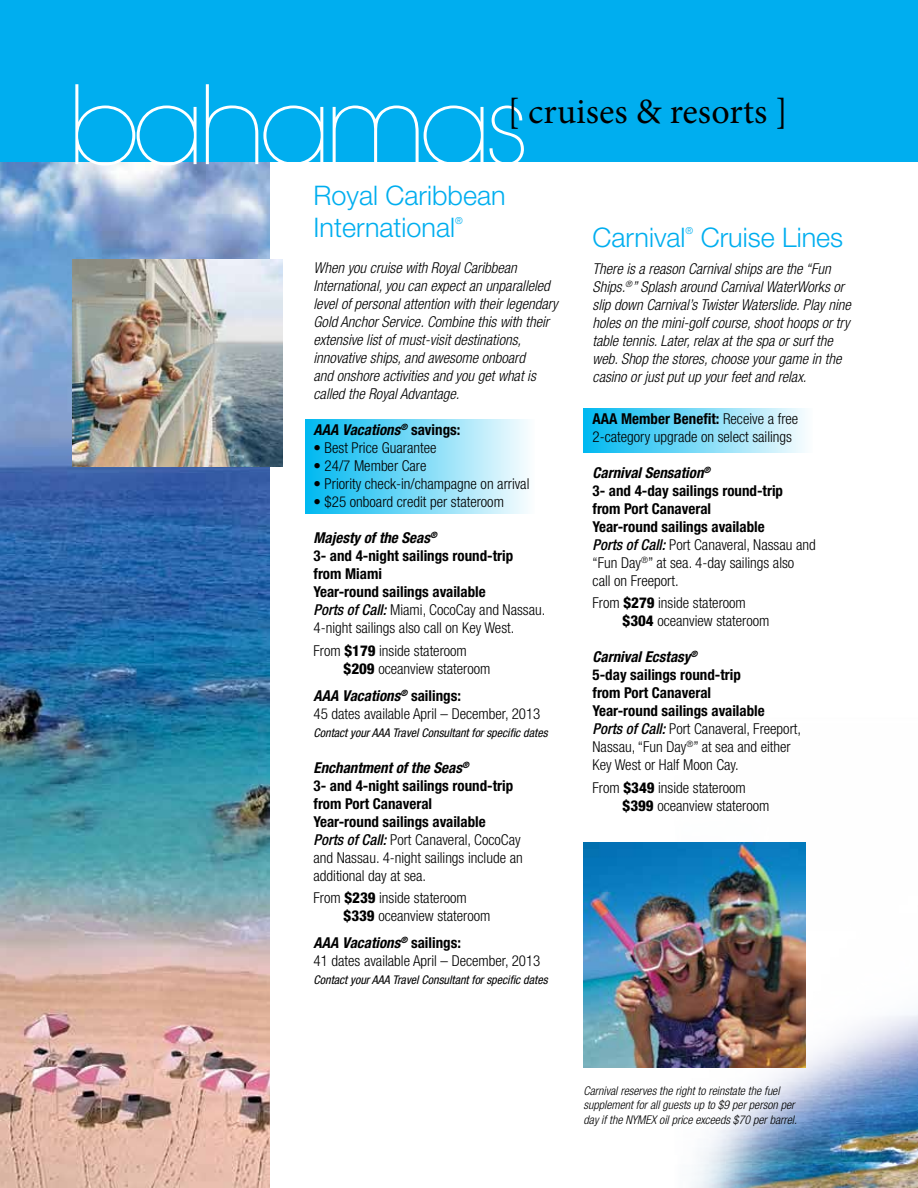
<style>
.page{position:relative;width:918px;height:1188px;background:#fff}
.page>*{position:absolute;margin:0;border:0;box-sizing:border-box;transform-origin:0 0}
.t1{font:200 108px "ITC Avant Garde Std";letter-spacing:-.07em;color:#fff}
.t2{font:36px "Minion Pro";color:#000}
.t3{font:300 27px/32.4px "Helvetica Neue LT Std";color:#00aeef}
.t4{font:300 condensed 15px/18px "Helvetica Neue LT Std";color:#000}
.t5{font:italic 300 condensed 15px/18px "Helvetica Neue LT Std";color:#000}
.t6{font:700 condensed 15px/18px "Helvetica Neue LT Std";color:#000}
.t7{font:italic 700 condensed 15px "Helvetica Neue LT Std";color:#000}
.t8{font:italic 300 condensed 12px/14.4px "Helvetica Neue LT Std";color:#000}
.t9{font:italic condensed 12px "Helvetica Neue LT Std";color:#000}
.t10{font:300 9.6px "Helvetica Neue LT Std";color:#00aeef}
.s1{font-style:normal}
.s2{font-style:italic}
.s3{font-weight:500;font-style:italic}
.s4{font-weight:300}
.s5{font-weight:800}
.s6{font-weight:700;font-style:italic}
.s7{font-weight:700}
</style>
<div class="page">
<img style="left:624px;top:1011px;width:294px;height:177px">
<img style="left:0;top:162px;width:270px;height:1026px">
<div style="left:0;top:0;width:918px;height:162px;background:#00aeef"></div>
<img style="left:72px;top:259px;width:211px;height:208px">
<img style="left:584px;top:842px;width:222px;height:225px">
<div style="left:306px;top:419px;width:229px;height:95px;background:linear-gradient(to right,#00b9f1,#fcfefe)"></div>
<div style="left:584px;top:408px;width:229px;height:45px;background:linear-gradient(to right,#00b9f1,#fcfefe)"></div>
<h1 class="t1" style="left:67px;top:62px;width:465px">bahamas</h1>
<h3 class="t3" style="left:314px;top:179px;width:194px">Royal Caribbean<br>International</h3>
<h2 class="t2" style="left:508px;top:87px;width:282px">[ cruises &amp; resorts ]</h2>
<p class="t10" style="left:455px;top:215px;width:9px">®</p>
<p class="t5" style="left:314px;top:260px;width:246px">When you cruise with Royal Caribbean International, you can expect an unparalleled level of personal attention with their legendary Gold Anchor Service. Combine this with their extensive list of must-visit destinations, innovative ships, and awesome onboard<br>and onshore activities and you get what is called the Royal Advantage.</p>
<p class="t7" style="left:314px;top:421px;width:148px">AAA Vacations<sup>®</sup> <span class="s1">savings:</span></p>
<p class="t4" style="left:314px;top:439px;width:124px">• Best Price Guarantee</p>
<p class="t4" style="left:314px;top:457px;width:114px">• 24/7 Member Care</p>
<p class="t4" style="left:314px;top:475px;width:217px">• Priority check-in/champagne on arrival</p>
<p class="t4" style="left:314px;top:493px;width:192px">• $25 onboard credit per stateroom</p>
<p class="t6" style="left:314px;top:529px;width:233px"><span class="s2">Majesty of the Seas</span><sup>®<br></sup>3- and 4-night sailings round-trip<br>from Miami<br>Year-round sailings available<br><span class="s3">Ports of Call:</span> <span class="s4">Miami, CocoCay and Nassau.<br>4-night sailings also call on Key West.</span></p>
<p class="t4" style="left:344px;top:642px;width:148px;text-indent:-30px">From <span class="s5">$179</span> inside stateroom <span class="s5">$209</span> oceanview stateroom</p>
<p class="t4" style="left:314px;top:687px;width:228px"><span class="s6">AAA Vacations</span><sup>®</sup> <span class="s7">sailings:<br></span>45 dates available April – December, 2013</p>
<p class="t9" style="left:314px;top:726px;width:236px">Contact your AAA Travel Consultant for specific dates</p>
<p class="t6" style="left:314px;top:758px;width:211px"><span class="s2">Enchantment of the Seas</span><sup>®<br></sup>3- and 4-night sailings round-trip from Port Canaveral<br>Year-round sailings available<br><span class="s3">Ports of Call:</span> <span class="s4">Port Canaveral, CocoCay and Nassau. 4-night sailings include an additional day at sea.</span></p>
<p class="t4" style="left:344px;top:889px;width:148px;text-indent:-30px">From <span class="s5">$239</span> inside stateroom <span class="s5">$339</span> oceanview stateroom</p>
<p class="t4" style="left:314px;top:934px;width:228px"><span class="s6">AAA Vacations</span><sup>®</sup> <span class="s7">sailings:<br></span>41 dates available April – December, 2013</p>
<p class="t9" style="left:314px;top:973px;width:236px">Contact your AAA Travel Consultant for specific dates</p>
<h3 class="t3" style="left:593px;top:221px;width:95px">Carnival</h3>
<p class="t10" style="left:686px;top:225px;width:9px">®</p>
<h3 class="t3" style="left:701px;top:221px;width:144px">Cruise Lines</h3>
<p class="t5" style="left:593px;top:260px;width:260px">There is a reason Carnival ships are the “Fun Ships.<sup>®</sup>” Splash around Carnival WaterWorks or slip down Carnival’s Twister Waterslide. Play nine holes on the mini-golf course, shoot hoops or try table tennis. Later, relax at the spa or surf the web. Shop the stores, choose your game in the casino or just put up your feet and relax.</p>
<p class="t4" style="left:593px;top:409px;width:207px"><span class="s7">AAA Member Benefit:</span> Receive a free<br>2-category upgrade on select sailings</p>
<p class="t6" style="left:593px;top:463px;width:225px"><span class="s2">Carnival Sensation</span><sup>®<br></sup>3- and 4-day sailings round-trip<br>from Port Canaveral<br>Year-round sailings available<br><span class="s3">Ports of Call:</span> <span class="s4">Port Canaveral, Nassau and “Fun Day</span><sup>®</sup><span class="s4">” at sea. 4-day sailings also call on Freeport.</span></p>
<p class="t4" style="left:623px;top:594px;width:148px;text-indent:-30px">From <span class="s5">$279</span> inside stateroom <span class="s5">$304</span> oceanview stateroom</p>
<p class="t4" style="left:593px;top:648px;width:210px"><span class="s6">Carnival Ecstasy</span><sup>®<br></sup><span class="s7">5-day sailings round-trip<br>from Port Canaveral<br>Year-round sailings available<br></span><span class="s3">Ports of Call:</span> Port Canaveral, Freeport,<br>Nassau, “Fun Day<sup>®</sup>” at sea and either<br>Key West or Half Moon Cay.</p>
<p class="t4" style="left:623px;top:778px;width:148px;text-indent:-30px">From <span class="s5">$349</span> inside stateroom <span class="s5">$399</span> oceanview stateroom</p>
<p class="t8" style="left:584px;top:1084px;width:215px">Carnival reserves the right to reinstate the fuel supplement for all guests up to $9 per person per day if the NYMEX oil price exceeds $70 per barrel.</p>
</div>
